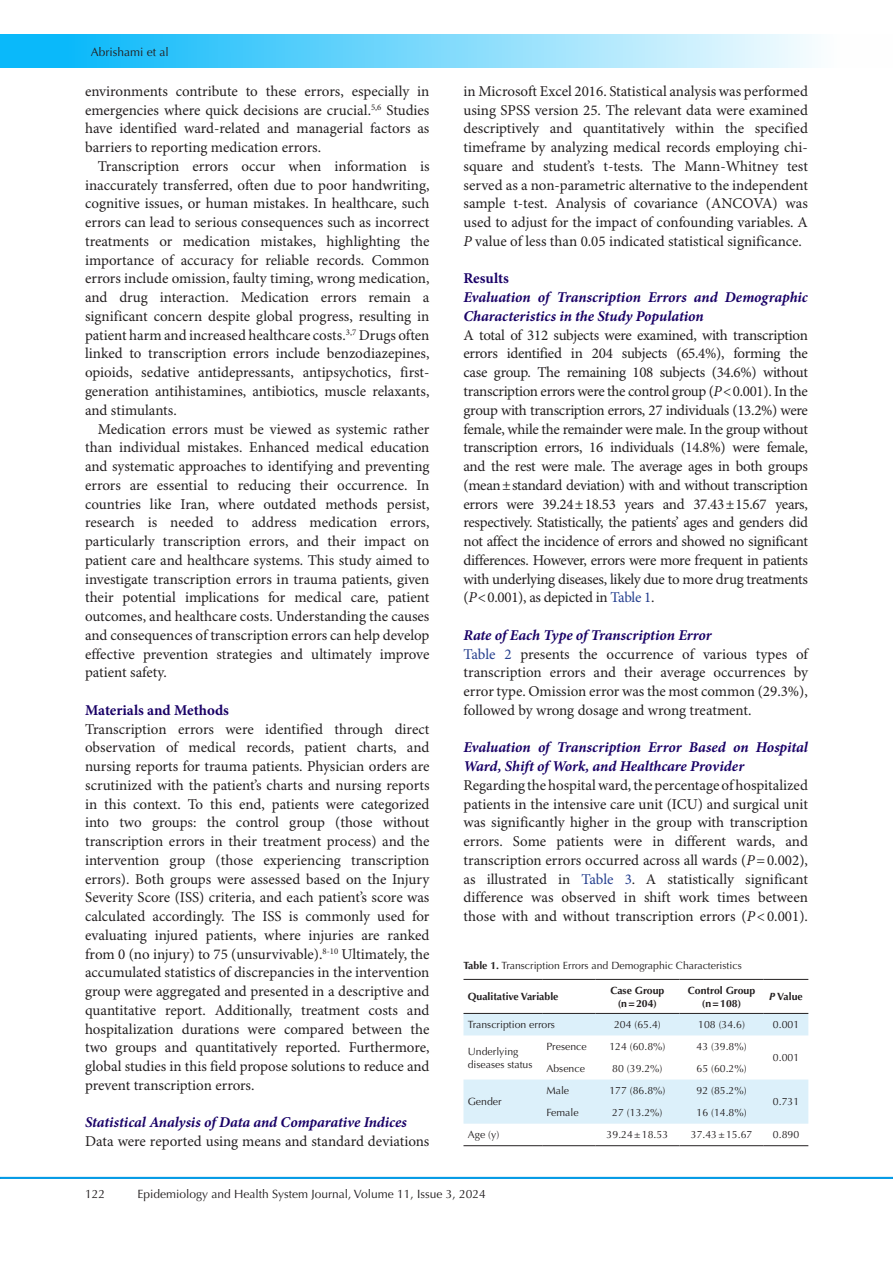
<style>
.page{position:relative;width:893px;height:1263px;background:#fff}
.page>*{position:absolute;margin:0;border:0;box-sizing:border-box;transform-origin:0 0}
.t1{font:15px/18.8px "Minion Pro";letter-spacing:-.005em;color:#231f20;text-align:justify}
.t2{font:italic 700 15px/18.8px "Minion Pro";letter-spacing:-.005em;color:#190066}
.t3{font:700 15px "Minion Pro";color:#190066}
.t4{font:12px "Optima LT Std";color:#231f20}
.t5{font:10.5px/13.5px "Optima LT Std";color:#231f20}
.t6{font:700 10.5px/13.5px "Optima LT Std";color:#231f20;text-align:center}
.s1{font-style:italic}
.s2{color:#253f8e}
.s3{font-weight:700}
</style>
<div class="page">
<hr style="left:0;top:1177px;width:893px;height:2px;background:#0099e5">
<div style="left:1px;top:35px;width:892px;height:33px;background:linear-gradient(to right,#00b4f9,#fff)"></div>
<svg style="left:463px;top:1014px;width:345px;height:110px"></svg>
<hr style="left:463px;top:979px;width:79px;height:1px;background:#231f20">
<hr style="left:542px;top:979px;width:53px;height:1px;background:#231f20">
<hr style="left:595px;top:979px;width:84px;height:1px;background:#231f20">
<hr style="left:679px;top:979px;width:85px;height:1px;background:#231f20">
<hr style="left:764px;top:979px;width:44px;height:1px;background:#231f20">
<hr style="left:463px;top:1013px;width:79px;height:1px;background:#231f20">
<hr style="left:542px;top:1013px;width:53px;height:1px;background:#231f20">
<hr style="left:595px;top:1013px;width:84px;height:1px;background:#231f20">
<hr style="left:679px;top:1013px;width:85px;height:1px;background:#231f20">
<hr style="left:764px;top:1013px;width:44px;height:1px;background:#231f20">
<hr style="left:463px;top:1145px;width:79px;height:1px;background:#231f20">
<hr style="left:542px;top:1145px;width:53px;height:1px;background:#231f20">
<hr style="left:595px;top:1145px;width:84px;height:1px;background:#231f20">
<hr style="left:679px;top:1145px;width:85px;height:1px;background:#231f20">
<hr style="left:764px;top:1145px;width:44px;height:1px;background:#231f20">
<p class="t4" style="left:91px;top:45px;width:80px">Abrishami et al</p>
<p class="t1" style="left:85px;top:82px;width:346px">environments contribute to these errors, especially in emergencies where quick decisions are crucial.<sup>5,6</sup> Studies have identified ward-related and managerial factors as barriers to reporting medication errors.</p>
<p class="t1" style="left:85px;top:157px;width:346px;text-indent:13px">Transcription errors occur when information is inaccurately transferred, often due to poor handwriting, cognitive issues, or human mistakes. In healthcare, such errors can lead to serious consequences such as incorrect treatments or medication mistakes, highlighting the importance of accuracy for reliable records. Common errors include omission, faulty timing, wrong medication, and drug interaction. Medication errors remain a significant concern despite global progress, resulting in patient harm and increased healthcare costs.<sup>3,7</sup> Drugs often linked to transcription errors include benzodiazepines, opioids, sedative antidepressants, antipsychotics, first&shy;generation antihistamines, antibiotics, muscle relaxants, and stimulants.</p>
<p class="t1" style="left:85px;top:420px;width:346px;text-indent:13px">Medication errors must be viewed as systemic rather than individual mistakes. Enhanced medical education and systematic approaches to identifying and preventing errors are essential to reducing their occurrence. In countries like Iran, where outdated methods persist, research is needed to address medication errors, particularly transcription errors, and their impact on patient care and healthcare systems. This study aimed to investigate transcription errors in trauma patients, given their potential implications for medical care, patient outcomes, and healthcare costs. Understanding the causes and consequences of transcription errors can help develop effective prevention strategies and ultimately improve patient safety.</p>
<p class="t3" style="left:85px;top:699px;width:145px">Materials and Methods</p>
<p class="t1" style="left:85px;top:720px;width:346px">Transcription errors were identified through direct observation of medical records, patient charts, and nursing reports for trauma patients. Physician orders are scrutinized with the patient’s charts and nursing reports in this context. To this end, patients were categorized into two groups: the control group (those without transcription errors in their treatment process) and the intervention group (those experiencing transcription errors). Both groups were assessed based on the Injury Severity Score (ISS) criteria, and each patient’s score was calculated accordingly. The ISS is commonly used for evaluating injured patients, where injuries are ranked from 0 (no injury) to 75 (unsurvivable).<sup>8-10</sup> Ultimately, the accumulated statistics of discrepancies in the intervention group were aggregated and presented in a descriptive and quantitative report. Additionally, treatment costs and hospitalization durations were compared between the two groups and quantitatively reported. Furthermore, global studies in this field propose solutions to reduce and prevent transcription errors.</p>
<p class="t2" style="left:85px;top:1113px;width:323px">Statistical Analysis of Data and Comparative Indices</p>
<p class="t1" style="left:85px;top:1132px;width:346px">Data were reported using means and standard deviations</p>
<p class="t1" style="left:463px;top:82px;width:346px">in Microsoft Excel 2016. Statistical analysis was performed using SPSS version 25. The relevant data were examined descriptively and quantitatively within the specified timeframe by analyzing medical records employing chi&shy;square and student’s t-tests. The Mann-Whitney test served as a non-parametric alternative to the independent sample t-test. Analysis of covariance (ANCOVA) was used to adjust for the impact of confounding variables. A <span class="s1">P</span> value of less than 0.05 indicated statistical significance.</p>
<p class="t3" style="left:463px;top:268px;width:47px">Results</p>
<p class="t2" style="left:463px;top:288px;width:346px">Evaluation of Transcription Errors and Demographic<br>Characteristics in the Study Population</p>
<p class="t1" style="left:463px;top:326px;width:346px">A total of 312 subjects were examined, with transcription errors identified in 204 subjects (65.4%), forming the case group. The remaining 108 subjects (34.6%) without transcription errors were the control group (<span class="s1">P</span>&lt;0.001). In the group with transcription errors, 27 individuals (13.2%) were female, while the remainder were male. In the group without transcription errors, 16 individuals (14.8%) were female, and the rest were male. The average ages in both groups (mean±standard deviation) with and without transcription errors were 39.24±18.53 years and 37.43±15.67 years, respectively. Statistically, the patients’ ages and genders did not affect the incidence of errors and showed no significant differences. However, errors were more frequent in patients with underlying diseases, likely due to more drug treatments (<span class="s1">P</span>&lt;0.001), as depicted in <span class="s2">Table 1</span>.</p>
<p class="t2" style="left:463px;top:625px;width:250px">Rate of Each Type of Transcription Error</p>
<p class="t1" style="left:463px;top:645px;width:346px"><span class="s2">Table 2</span> presents the occurrence of various types of transcription errors and their average occurrences by error type. Omission error was the most common (29.3%), followed by wrong dosage and wrong treatment.</p>
<p class="t2" style="left:463px;top:738px;width:346px">Evaluation of Transcription Error Based on Hospital<br>Ward, Shift of Work, and Healthcare Provider</p>
<p class="t1" style="left:463px;top:776px;width:346px">Regarding the hospital ward, the percentage of hospitalized patients in the intensive care unit (ICU) and surgical unit was significantly higher in the group with transcription errors. Some patients were in different wards, and transcription errors occurred across all wards (<span class="s1">P</span>=0.002), as illustrated in <span class="s2">Table 3</span>. A statistically significant difference was observed in shift work times between those with and without transcription errors (<span class="s1">P</span>&lt;0.001).</p>
<p class="t5" style="left:463px;top:958px;width:280px"><span class="s3">Table 1.</span> Transcription Errors and Demographic Characteristics</p>
<p class="t6" style="left:468px;top:990px;width:92px">Qualitative Variable</p>
<p class="t6" style="left:610px;top:983px;width:56px">Case Group (n=204)</p>
<p class="t6" style="left:688px;top:983px;width:69px">Control Group (n=108)</p>
<p class="t6" style="left:769px;top:990px;width:35px"><span class="s1">P</span> Value</p>
<p class="t5" style="left:468px;top:1018px;width:89px">Transcription errors</p>
<p class="t5" style="left:614px;top:1018px;width:48px">204 (65.4)</p>
<p class="t5" style="left:698px;top:1018px;width:48px">108 (34.6)</p>
<p class="t5" style="left:773px;top:1018px;width:28px">0.001</p>
<p class="t5" style="left:468px;top:1044px;width:66px">Underlying diseases status</p>
<p class="t5" style="left:546px;top:1040px;width:42px">Presence</p>
<p class="t5" style="left:609px;top:1040px;width:58px">124 (60.8%)</p>
<p class="t5" style="left:696px;top:1040px;width:52px">43 (39.8%)</p>
<p class="t5" style="left:773px;top:1051px;width:28px">0.001</p>
<p class="t5" style="left:546px;top:1062px;width:40px">Absence</p>
<p class="t5" style="left:612px;top:1062px;width:52px">80 (39.2%)</p>
<p class="t5" style="left:696px;top:1062px;width:52px">65 (60.2%)</p>
<p class="t5" style="left:468px;top:1095px;width:35px">Gender</p>
<p class="t5" style="left:546px;top:1084px;width:24px">Male</p>
<p class="t5" style="left:609px;top:1084px;width:58px">177 (86.8%)</p>
<p class="t5" style="left:696px;top:1084px;width:52px">92 (85.2%)</p>
<p class="t5" style="left:546px;top:1106px;width:34px">Female</p>
<p class="t5" style="left:612px;top:1106px;width:52px">27 (13.2%)</p>
<p class="t5" style="left:696px;top:1106px;width:52px">16 (14.8%)</p>
<p class="t5" style="left:773px;top:1095px;width:28px">0.731</p>
<p class="t5" style="left:468px;top:1128px;width:33px">Age (y)</p>
<p class="t5" style="left:607px;top:1128px;width:63px">39.24±18.53</p>
<p class="t5" style="left:691px;top:1128px;width:63px">37.43±15.67</p>
<p class="t5" style="left:773px;top:1128px;width:28px">0.890</p>
<p class="t4" style="left:85px;top:1187px;width:22px">122</p>
<p class="t4" style="left:138px;top:1187px;width:350px">Epidemiology and Health System Journal, Volume 11, Issue 3, 2024</p>
</div>
